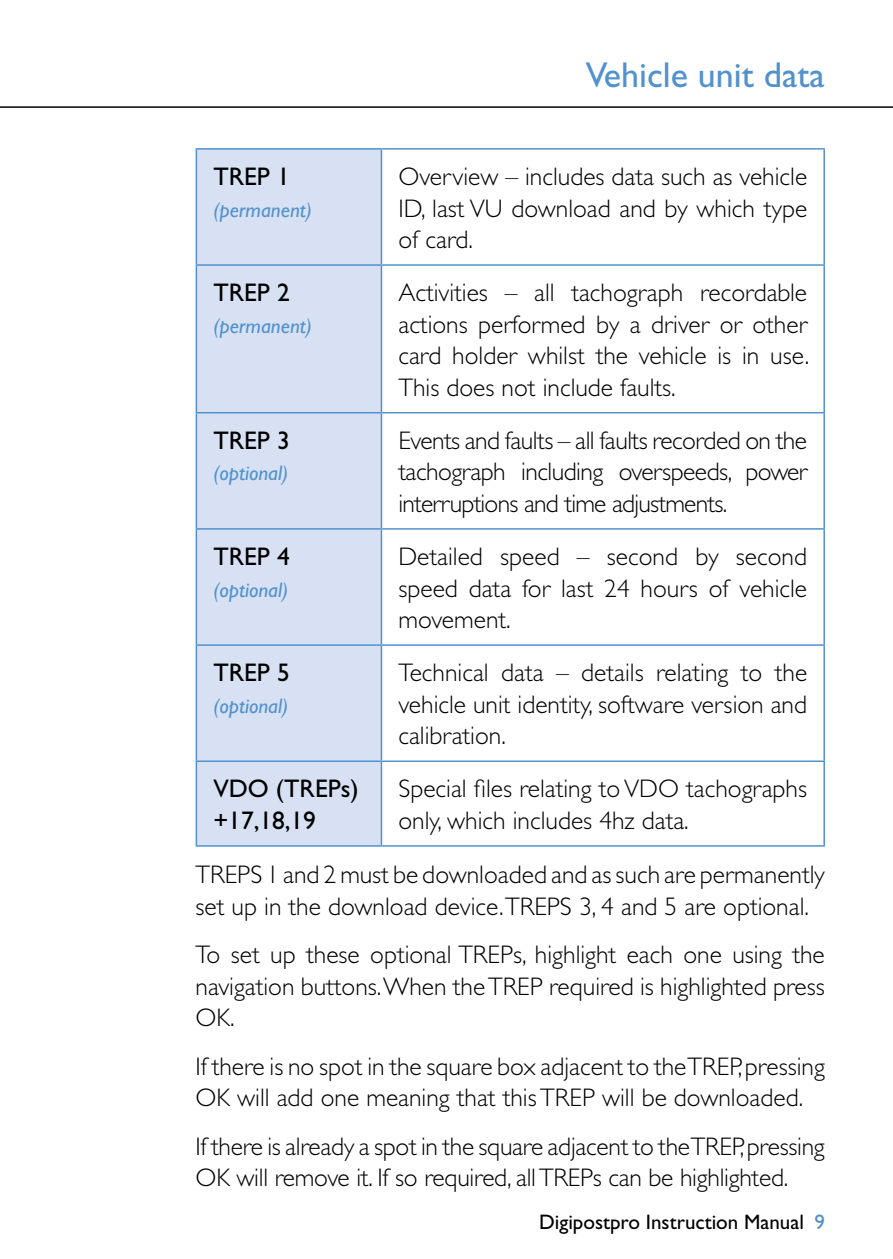
<style>
.page{position:relative;width:893px;height:1259px;background:#fff}
.page>*{position:absolute;margin:0;border:0;box-sizing:border-box;transform-origin:0 0}
.t1{font:36px "Gill Sans";color:#5191cd}
.t2{font:300 25.5px/31.5px "Gill Sans";color:#000;text-align:justify}
.t3{font:25.5px/31.5px "Gill Sans";color:#000}
.t4{font:italic 21px "Gill Sans";color:#5191cd}
.t5{font:21px "Gill Sans";color:#000}
.s1{color:#5191cd}
</style>
<div class="page">
<hr style="left:0;top:106px;width:893px;height:2px;background:#000">
<div style="left:197px;top:150px;width:184px;height:695px;background:#d7e1f3"></div>
<hr style="left:196px;top:148px;width:185px;height:2px;background:#5191cd">
<hr style="left:196px;top:150px;width:1px;height:114px;background:#5191cd">
<hr style="left:381px;top:148px;width:444px;height:2px;background:#5191cd">
<hr style="left:381px;top:150px;width:1px;height:114px;background:#5191cd">
<hr style="left:823px;top:150px;width:2px;height:114px;background:#5191cd">
<hr style="left:196px;top:264px;width:185px;height:2px;background:#5191cd">
<hr style="left:196px;top:266px;width:1px;height:146px;background:#5191cd">
<hr style="left:381px;top:264px;width:444px;height:2px;background:#5191cd">
<hr style="left:381px;top:266px;width:1px;height:146px;background:#5191cd">
<hr style="left:823px;top:266px;width:2px;height:146px;background:#5191cd">
<hr style="left:196px;top:412px;width:185px;height:1px;background:#5191cd">
<hr style="left:196px;top:413px;width:1px;height:115px;background:#5191cd">
<hr style="left:381px;top:412px;width:444px;height:1px;background:#5191cd">
<hr style="left:381px;top:413px;width:1px;height:115px;background:#5191cd">
<hr style="left:823px;top:413px;width:2px;height:115px;background:#5191cd">
<hr style="left:196px;top:528px;width:185px;height:1px;background:#5191cd">
<hr style="left:196px;top:529px;width:1px;height:115px;background:#5191cd">
<hr style="left:381px;top:528px;width:444px;height:1px;background:#5191cd">
<hr style="left:381px;top:529px;width:1px;height:115px;background:#5191cd">
<hr style="left:823px;top:529px;width:2px;height:115px;background:#5191cd">
<hr style="left:196px;top:644px;width:185px;height:2px;background:#5191cd">
<hr style="left:196px;top:646px;width:1px;height:114px;background:#5191cd">
<hr style="left:381px;top:644px;width:444px;height:2px;background:#5191cd">
<hr style="left:381px;top:646px;width:1px;height:114px;background:#5191cd">
<hr style="left:823px;top:646px;width:2px;height:114px;background:#5191cd">
<hr style="left:196px;top:760px;width:185px;height:2px;background:#5191cd">
<hr style="left:196px;top:762px;width:1px;height:83px;background:#5191cd">
<hr style="left:381px;top:760px;width:444px;height:2px;background:#5191cd">
<hr style="left:381px;top:762px;width:1px;height:83px;background:#5191cd">
<hr style="left:823px;top:762px;width:2px;height:83px;background:#5191cd">
<hr style="left:196px;top:845px;width:185px;height:1px;background:#5191cd">
<hr style="left:381px;top:845px;width:444px;height:1px;background:#5191cd">
<p class="t3" style="left:213px;top:161px;width:78px">TREP 1</p>
<p class="t4" style="left:213px;top:197px;width:100px">(permanent)</p>
<p class="t3" style="left:213px;top:277px;width:78px">TREP 2</p>
<p class="t4" style="left:213px;top:313px;width:100px">(permanent)</p>
<p class="t3" style="left:213px;top:425px;width:78px">TREP 3</p>
<p class="t4" style="left:213px;top:461px;width:76px">(optional)</p>
<p class="t3" style="left:213px;top:541px;width:78px">TREP 4</p>
<p class="t4" style="left:213px;top:577px;width:76px">(optional)</p>
<p class="t3" style="left:213px;top:657px;width:78px">TREP 5</p>
<p class="t4" style="left:213px;top:693px;width:76px">(optional)</p>
<h1 class="t1" style="left:586px;top:54px;width:241px">Vehicle unit data</h1>
<p class="t2" style="left:398px;top:161px;width:410px">Overview – includes data such as vehicle ID, last VU download and by which type of card.</p>
<p class="t2" style="left:398px;top:277px;width:412px">Activities – all tachograph recordable actions performed by a driver or other card holder whilst the vehicle is in use.<br>This does not include faults.</p>
<p class="t2" style="left:398px;top:425px;width:410px">Events and faults – all faults recorded on the tachograph including overspeeds, power interruptions and time adjustments.</p>
<p class="t2" style="left:398px;top:541px;width:410px">Detailed speed – second by second speed data for last 24 hours of vehicle movement.</p>
<p class="t2" style="left:398px;top:657px;width:410px">Technical data – details relating to the vehicle unit identity, software version and calibration.</p>
<p class="t3" style="left:213px;top:773px;width:147px">VDO (TREPs) +17,18,19</p>
<p class="t2" style="left:398px;top:773px;width:410px">Special files relating to VDO tachographs only, which includes 4hz data.</p>
<p class="t2" style="left:196px;top:859px;width:631px">TREPS 1 and 2 must be downloaded and as such are permanently set up in the download device.TREPS 3, 4 and 5 are optional.</p>
<p class="t2" style="left:196px;top:939px;width:631px">To set up these optional TREPs, highlight each one using the navigation buttons. When the TREP required is highlighted press OK.</p>
<p class="t2" style="left:196px;top:1050px;width:631px">If there is no spot in the square box adjacent to the TREP, pressing<br>OK will add one meaning that this TREP will be downloaded.</p>
<p class="t2" style="left:196px;top:1130px;width:631px">If there is already a spot in the square adjacent to the TREP, pressing<br>OK will remove it. If so required, all TREPs can be highlighted.</p>
<p class="t5" style="left:539px;top:1209px;width:287px">Digipostpro Instruction Manual <span class="s1">9</span></p>
</div>
